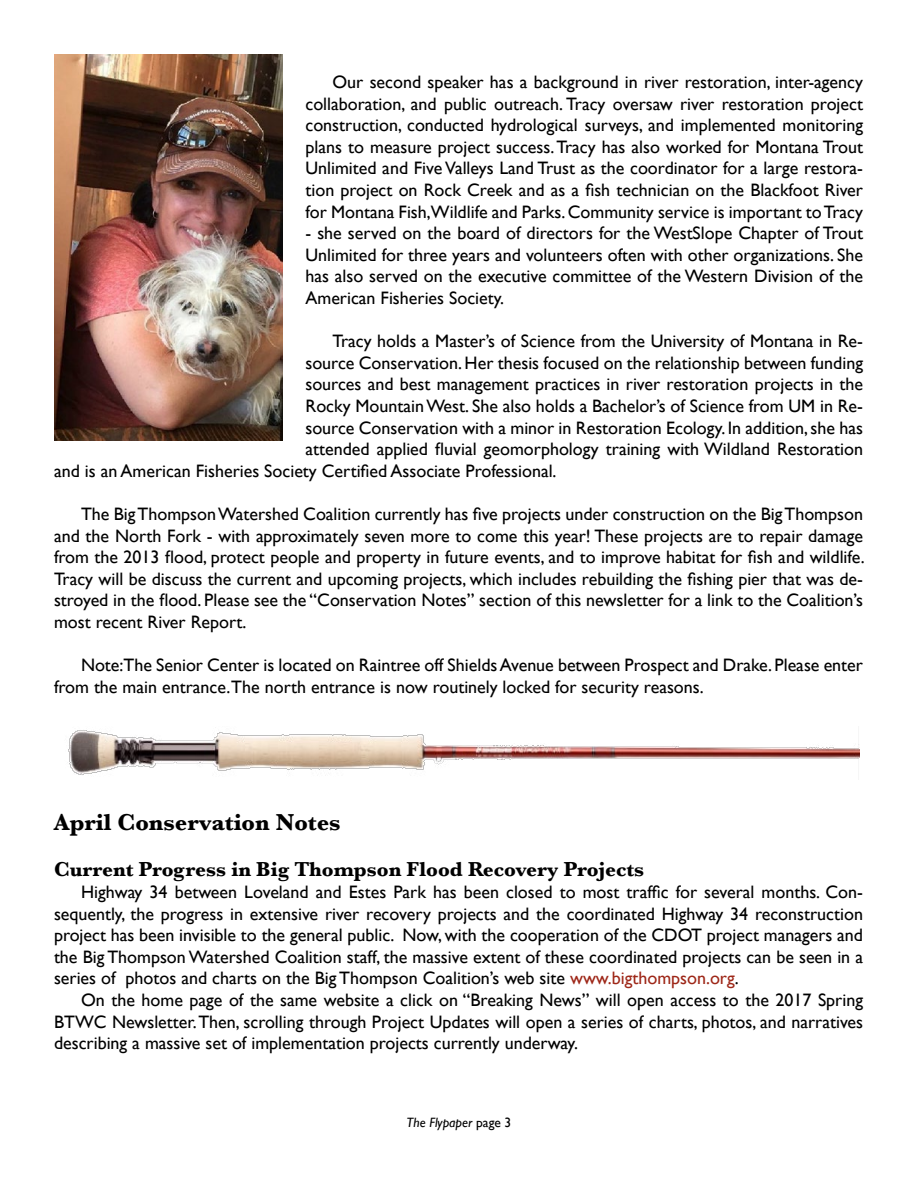
<style>
.page{position:relative;width:918px;height:1188px;background:#fff}
.page>*{position:absolute;margin:0;border:0;box-sizing:border-box;transform-origin:0 0}
.t1{font:700 24px "Baskerville";color:#000}
.t2{font:700 21px "Baskerville";color:#000}
.t3{font:18px/21.6px "Gill Sans";color:#000;text-align:justify}
.t4{font:italic 13.5px "Gill Sans";color:#000}
.s1{color:#9e2718}
.s2{font-style:normal}
</style>
<div class="page">
<img style="left:68px;top:730px;width:792px;height:45px">
<img style="left:54px;top:54px;width:228px;height:386px">
<p class="t3" style="left:305px;top:71px;width:559px;text-indent:27px">Our second speaker has a background in river restoration, inter-agency collaboration, and public outreach. Tracy oversaw river restoration project construction, conducted hydrological surveys, and implemented monitoring plans to measure project success. Tracy has also worked for Montana Trout Unlimited and Five Valleys Land Trust as the coordinator for a large restora&shy;tion project on Rock Creek and as a fish technician on the Blackfoot River for Montana Fish,Wildlife and Parks. Community service is important to Tracy</p>
<p class="t3" style="left:305px;top:222px;width:559px">- she served on the board of directors for the WestSlope Chapter of Trout Unlimited for three years and volunteers often with other organizations. She has also served on the executive committee of the Western Division of the American Fisheries Society.</p>
<p class="t3" style="left:332px;top:330px;width:532px">Tracy holds a Master’s of Science from the University of Montana in Re-</p>
<p class="t3" style="left:305px;top:352px;width:559px">source Conservation. Her thesis focused on the relationship between funding</p>
<p class="t3" style="left:305px;top:373px;width:559px">sources and best management practices in river restoration projects in the</p>
<p class="t3" style="left:305px;top:395px;width:559px">Rocky Mountain West. She also holds a Bachelor’s of Science from UM in Re-</p>
<p class="t3" style="left:305px;top:417px;width:559px">source Conservation with a minor in Restoration Ecology. In addition, she has</p>
<p class="t3" style="left:305px;top:438px;width:559px">attended applied fluvial geomorphology training with Wildland Restoration</p>
<p class="t3" style="left:54px;top:460px;width:504px">and is an American Fisheries Society Certified Associate Professional.</p>
<p class="t3" style="left:54px;top:503px;width:812px;text-indent:27px">The Big Thompson Watershed Coalition currently has five projects under construction on the Big Thompson and the North Fork - with approximately seven more to come this year! These projects are to repair damage from the 2013 flood, protect people and property in future events, and to improve habitat for fish and wildlife.<br>Tracy will be discuss the current and upcoming projects, which includes rebuilding the fishing pier that was de&shy;stroyed in the flood. Please see the “Conservation Notes” section of this newsletter for a link to the Coalition’s most recent River Report.</p>
<p class="t3" style="left:54px;top:654px;width:811px;text-indent:27px">Note:The Senior Center is located on Raintree off Shields Avenue between Prospect and Drake. Please enter from the main entrance.The north entrance is now routinely locked for security reasons.</p>
<h1 class="t1" style="left:54px;top:805px;width:288px">April Conservation Notes</h1>
<p class="t2" style="left:54px;top:855px;width:592px">Current Progress in Big Thompson Flood Recovery Projects</p>
<p class="t3" style="left:54px;top:881px;width:811px;text-indent:27px">Highway 34 between Loveland and Estes Park has been closed to most traffic for several months. Con&shy;sequently, the progress in extensive river recovery projects and the coordinated Highway 34 reconstruction project has been invisible to the general public. Now, with the cooperation of the CDOT project managers and the Big Thompson Watershed Coalition staff, the massive extent of these coordinated projects can be seen in a series of photos and charts on the Big Thompson Coalition’s web site <span class="s1">www.bigthompson.org</span>.</p>
<p class="t3" style="left:54px;top:989px;width:811px;text-indent:27px">On the home page of the same website a click on “Breaking News” will open access to the 2017 Spring BTWC Newsletter. Then, scrolling through Project Updates will open a series of charts, photos, and narratives describing a massive set of implementation projects currently underway.</p>
<p class="t4" style="left:407px;top:1115px;width:106px">The Flypaper <span class="s2">page 3</span></p>
</div>
